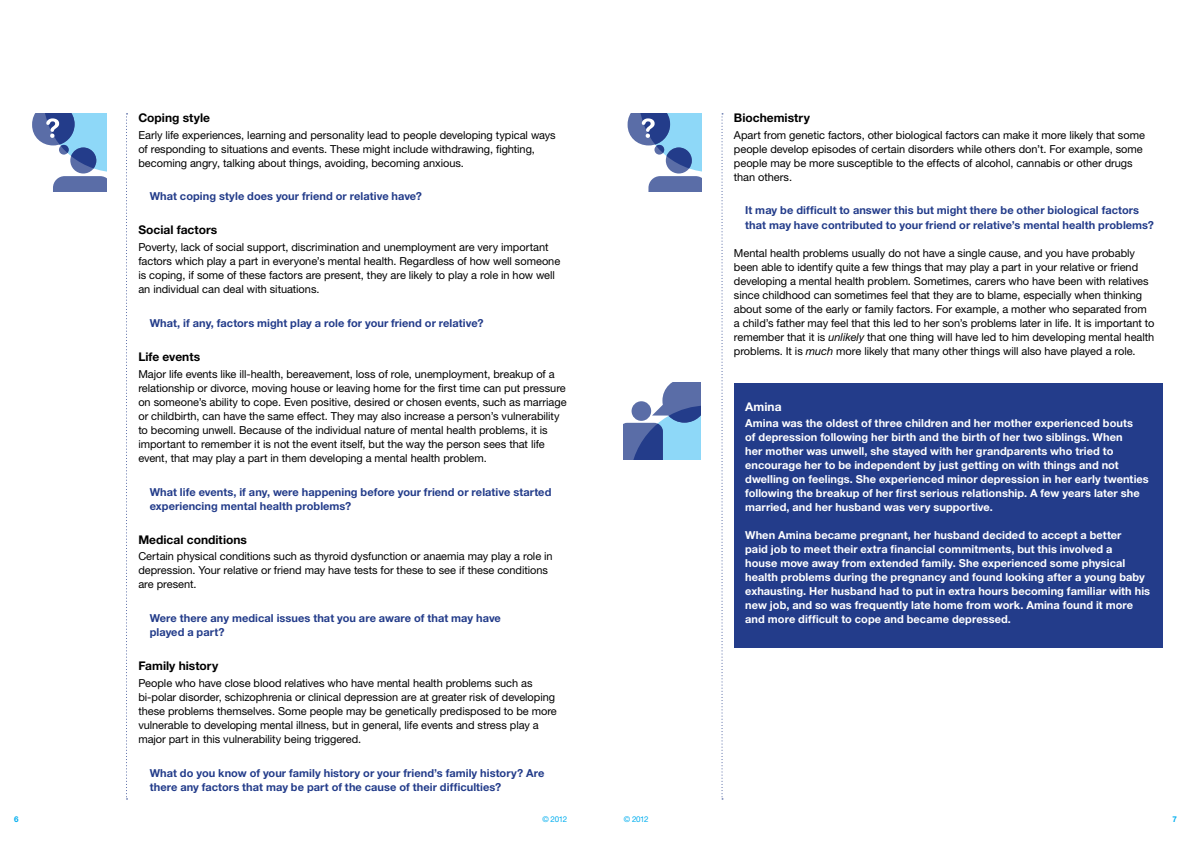
<style>
.page{position:relative;width:1191px;height:842px;background:#fff}
.page>*{position:absolute;margin:0;border:0;box-sizing:border-box;transform-origin:0 0}
.t1{font:700 12px "Helvetica Neue LT Pro";color:#000}
.t2{font:700 12px "Helvetica Neue LT Pro";color:#fff}
.t3{font:11px/14px "Helvetica Neue LT Pro";letter-spacing:-.005em;color:#000}
.t4{font:700 11px/14px "Helvetica Neue LT Pro";letter-spacing:.005em;color:#fff}
.t5{font:700 11px/14px "Helvetica Neue LT Pro";letter-spacing:.005em;color:#233c8a}
.t6{font:8px "Helvetica Neue LT Pro";letter-spacing:-.045em;color:#00aeef}
.t7{font:700 8px "Helvetica Neue LT Pro";color:#00aeef}
.s1{font-style:italic}
</style>
<div class="page">
<div style="left:734px;top:383px;width:428px;height:264px;background:#233c8a"></div>
<svg style="left:126px;top:113px;width:1px;height:686px"></svg>
<svg style="left:721px;top:113px;width:2px;height:686px"></svg>
<svg style="left:624px;top:382px;width:77px;height:78px"></svg>
<svg style="left:32px;top:113px;width:74px;height:78px"></svg>
<svg style="left:627px;top:113px;width:75px;height:78px"></svg>
<p class="t1" style="left:138px;top:110px;width:73px">Coping style</p>
<p class="t3" style="left:138px;top:128px;width:419px">Early life experiences, learning and personality lead to people developing typical ways of responding to situations and events. These might include withdrawing, fighting, becoming angry, talking about things, avoiding, becoming anxious.</p>
<p class="t5" style="left:150px;top:189px;width:274px">What coping style does your friend or relative have?</p>
<p class="t1" style="left:138px;top:223px;width:80px">Social factors</p>
<p class="t3" style="left:138px;top:240px;width:423px">Poverty, lack of social support, discrimination and unemployment are very important factors which play a part in everyone’s mental health. Regardless of how well someone is coping, if some of these factors are present, they are likely to play a role in how well an individual can deal with situations.</p>
<p class="t5" style="left:150px;top:316px;width:335px">What, if any, factors might play a role for your friend or relative?</p>
<p class="t1" style="left:138px;top:349px;width:63px">Life events</p>
<p class="t3" style="left:138px;top:367px;width:430px">Major life events like ill-health, bereavement, loss of role, unemployment, breakup of a relationship or divorce, moving house or leaving home for the first time can put pressure on someone’s ability to cope. Even positive, desired or chosen events, such as marriage or childbirth, can have the same effect. They may also increase a person’s vulnerability to becoming unwell. Because of the individual nature of mental health problems, it is important to remember it is not the event itself, but the way the person sees that life event, that may play a part in them developing a mental health problem.</p>
<p class="t5" style="left:150px;top:484px;width:403px">What life events, if any, were happening before your friend or relative started experiencing mental health problems?</p>
<p class="t1" style="left:138px;top:532px;width:110px">Medical conditions</p>
<p class="t3" style="left:138px;top:549px;width:416px">Certain physical conditions such as thyroid dysfunction or anaemia may play a role in depression. Your relative or friend may have tests for these to see if these conditions are present.</p>
<p class="t5" style="left:150px;top:611px;width:353px">Were there any medical issues that you are aware of that may have played a part?</p>
<p class="t1" style="left:138px;top:658px;width:81px">Family history</p>
<p class="t3" style="left:138px;top:676px;width:420px">People who have close blood relatives who have mental health problems such as bi-polar disorder, schizophrenia or clinical depression are at greater risk of developing these problems themselves. Some people may be genetically predisposed to be more vulnerable to developing mental illness, but in general, life events and stress play a major part in this vulnerability being triggered.</p>
<p class="t5" style="left:150px;top:765px;width:396px">What do you know of your family history or your friend’s family history? Are there any factors that may be part of the cause of their difficulties?</p>
<p class="t1" style="left:734px;top:110px;width:77px">Biochemistry</p>
<p class="t3" style="left:734px;top:128px;width:412px">Apart from genetic factors, other biological factors can make it more likely that some people develop episodes of certain disorders while others don’t. For example, some people may be more susceptible to the effects of alcohol, cannabis or other drugs than others.</p>
<p class="t5" style="left:745px;top:203px;width:410px">It may be difficult to answer this but might there be other biological factors that may have contributed to your friend or relative’s mental health problems?</p>
<p class="t3" style="left:734px;top:245px;width:422px">Mental health problems usually do not have a single cause, and you have probably been able to identify quite a few things that may play a part in your relative or friend developing a mental health problem. Sometimes, carers who have been with relatives since childhood can sometimes feel that they are to blame, especially when thinking about some of the early or family factors. For example, a mother who separated from a child’s father may feel that this led to her son’s problems later in life. It is important to remember that it is <span class="s1">unlikely</span> that one thing will have led to him developing mental health problems. It is <span class="s1">much</span> more likely that many other things will also have played a role.</p>
<p class="t2" style="left:745px;top:399px;width:38px">Amina</p>
<p class="t4" style="left:745px;top:416px;width:405px">Amina was the oldest of three children and her mother experienced bouts<br>of depression following her birth and the birth of her two siblings. When<br>her mother was unwell, she stayed with her grandparents who tried to encourage her to be independent by just getting on with things and not dwelling on feelings. She experienced minor depression in her early twenties following the breakup of her first serious relationship. A few years later she married, and her husband was very supportive.</p>
<p class="t4" style="left:745px;top:528px;width:406px">When Amina became pregnant, her husband decided to accept a better<br>paid job to meet their extra financial commitments, but this involved a<br>house move away from extended family. She experienced some physical health problems during the pregnancy and found looking after a young baby exhausting. Her husband had to put in extra hours becoming familiar with his new job, and so was frequently late home from work. Amina found it more and more difficult to cope and became depressed.</p>
<p class="t7" style="left:14px;top:814px;width:6px">6</p>
<p class="t6" style="left:542px;top:814px;width:26px">© 2012</p>
<p class="t6" style="left:624px;top:814px;width:26px">© 2012</p>
<p class="t7" style="left:1172px;top:814px;width:6px">7</p>
</div>
